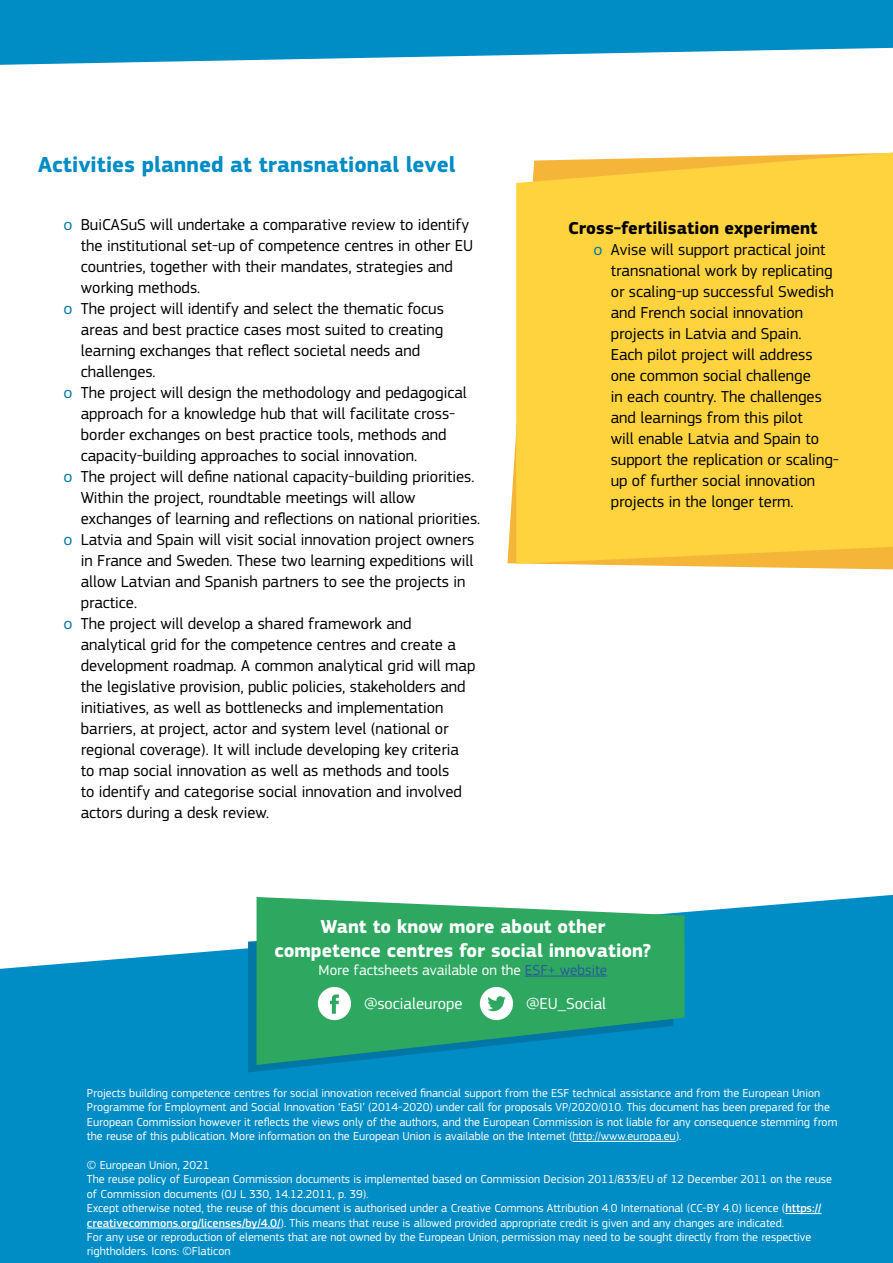
<style>
.page{position:relative;width:893px;height:1263px;background:#fff}
.page>*{position:absolute;margin:0;border:0;box-sizing:border-box;transform-origin:0 0}
.t1{font:700 22.5px "EC Square Sans Pro";color:#008cc5}
.t2{font:700 19.5px/23.4px "EC Square Sans Pro";color:#fff;text-align:center}
.t3{font:700 18px "EC Square Sans Pro";color:#000}
.t4{font:16.5px/21px "EC Square Sans Pro";color:#000}
.t5{font:16.5px "EC Square Sans Pro";color:#fff}
.t6{font:15px "EC Square Sans Pro";color:#fff}
.t7{font:12px/14.4px "EC Square Sans Pro";color:#fff}
.s1{color:#275b9b}
.s2{font-weight:500}
</style>
<div class="page">
<svg style="left:0;top:0;width:893px;height:65px;background:#229bcc"></svg>
<svg style="left:507px;top:435px;width:386px;height:134px"></svg>
<div style="left:516px;top:152px;width:377px;height:412px;background:#fed33d"></div>
<svg style="left:0;top:895px;width:893px;height:368px;background:#1294c9"></svg>
<svg style="left:248px;top:917px;width:425px;height:155px;background:#0c8bbe"></svg>
<svg style="left:256px;top:897px;width:429px;height:168px;background:#33a776"></svg>
<svg style="left:318px;top:987px;width:33px;height:33px"></svg>
<svg style="left:480px;top:987px;width:33px;height:33px"></svg>
<hr style="left:525px;top:976px;width:82px;height:1px;background:#275b9b">
<hr style="left:572px;top:1141px;width:104px;height:1px;background:#fff">
<hr style="left:785px;top:1213px;width:36px;height:1px;background:#fff">
<hr style="left:87px;top:1227px;width:194px;height:1px;background:#fff">
<svg style="left:594px;top:246px;width:8px;height:9px"></svg>
<h1 class="t1" style="left:38px;top:151px;width:419px">Activities planned at transnational level</h1>
<p class="t4" style="left:81px;top:214px;width:401px">BuiCASuS will undertake a comparative review to identify the institutional set-up of competence centres in other EU countries, together with their mandates, strategies and working methods.<br>The project will identify and select the thematic focus areas and best practice cases most suited to creating learning exchanges that reflect societal needs and challenges.<br>The project will design the methodology and pedagogical approach for a knowledge hub that will facilitate cross&shy;border exchanges on best practice tools, methods and capacity-building approaches to social innovation.<br>The project will define national capacity-building priorities.<br>Within the project, roundtable meetings will allow exchanges of learning and reflections on national priorities.<br>Latvia and Spain will visit social innovation project owners in France and Sweden. These two learning expeditions will allow Latvian and Spanish partners to see the projects in practice.<br>The project will develop a shared framework and analytical grid for the competence centres and create a development roadmap. A common analytical grid will map the legislative provision, public policies, stakeholders and initiatives, as well as bottlenecks and implementation barriers, at project, actor and system level (national or regional coverage). It will include developing key criteria<br>to map social innovation as well as methods and tools<br>to identify and categorise social innovation and involved actors during a desk review.</p>
<p class="t3" style="left:568px;top:217px;width:251px">Cross-fertilisation experiment</p>
<p class="t4" style="left:611px;top:239px;width:230px">Avise will support practical joint transnational work by replicating or scaling-up successful Swedish and French social innovation projects in Latvia and Spain.<br>Each pilot project will address one common social challenge<br>in each country. The challenges and learnings from this pilot<br>will enable Latvia and Spain to support the replication or scaling&shy;up of further social innovation projects in the longer term.</p>
<p class="t2" style="left:274px;top:916px;width:378px">Want to know more about other competence centres for social innovation?</p>
<p class="t6" style="left:319px;top:961px;width:290px">More factsheets available on the <span class="s1">ESF+ website</span></p>
<p class="t5" style="left:364px;top:994px;width:100px">@socialeurope</p>
<p class="t5" style="left:526px;top:994px;width:82px">@EU_Social</p>
<p class="t7" style="left:87px;top:1086px;width:752px">Projects building competence centres for social innovation received financial support from the ESF technical assistance and from the European Union Programme for Employment and Social Innovation ‘EaSI’ (2014-2020) under call for proposals VP/2020/010. This document has been prepared for the European Commission however it reflects the views only of the authors, and the European Commission is not liable for any consequence stemming from the reuse of this publication. More information on the European Union is available on the Internet (http://www.europa.eu).</p>
<p class="t7" style="left:87px;top:1158px;width:746px">© European Union, 2021<br>The reuse policy of European Commission documents is implemented based on Commission Decision 2011/833/EU of 12 December 2011 on the reuse of Commission documents (OJ L 330, 14.12.2011, p. 39).<br>Except otherwise noted, the reuse of this document is authorised under a Creative Commons Attribution 4.0 International (CC-BY 4.0) licence (<span class="s2">https:// creativecommons.org/licenses/by/4.0/</span>). This means that reuse is allowed provided appropriate credit is given and any changes are indicated.<br>For any use or reproduction of elements that are not owned by the European Union, permission may need to be sought directly from the respective rightholders. Icons: ©Flaticon</p>
</div>
